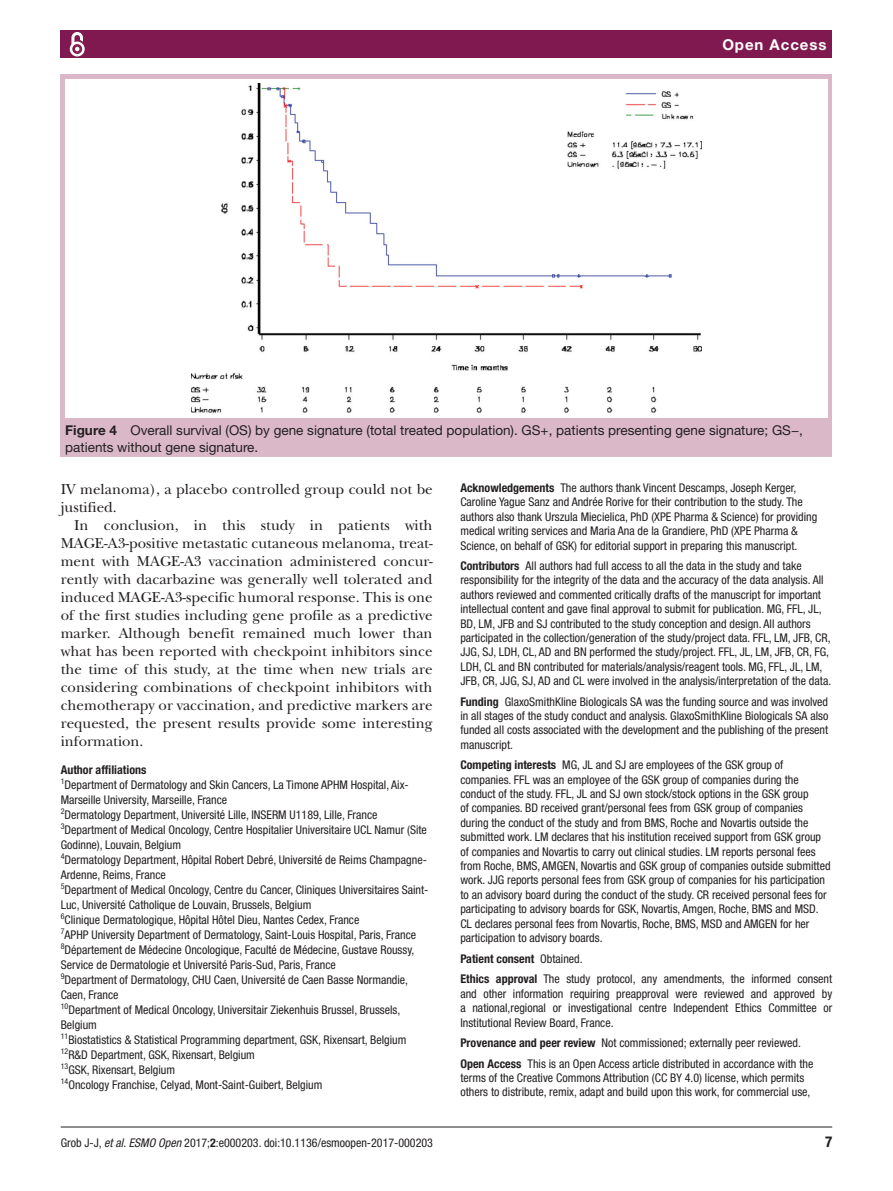
<style>
.page{position:relative;width:893px;height:1191px;background:#fff}
.page>*{position:absolute;margin:0;border:0;box-sizing:border-box;transform-origin:0 0}
.t1{font:15px/18px "New Baskerville";color:#231f20}
.t2{font:700 15px "Helvetica Neue LT Std";letter-spacing:.065em;color:#fff}
.t3{font:700 condensed 15px "Helvetica Neue LT Std";color:#231f20}
.t4{font:13.5px/16.5px "Helvetica Neue LT Std";color:#231f20}
.t5{font:condensed 12px/14.4px "Helvetica Neue LT Std";color:#231f20}
.t6{font:700 condensed 12px "Helvetica Neue LT Std";color:#231f20}
.t7{font:condensed 7.95px "Helvetica Neue LT Std";color:#231f20}
.s1{font-weight:700}
.s2{font-style:italic}
</style>
<div class="page">
<div style="left:61px;top:31px;width:771px;height:27px;background:#80194f"></div>
<svg style="left:69px;top:32px;width:16px;height:25px"></svg>
<div style="left:74px;top:45px;width:7px;height:8px;border:1px solid #80194f;border-radius:50%"></div>
<hr style="left:61px;top:1126px;width:771px;height:1px;background:#231f20">
<div style="left:61px;top:74px;width:771px;height:382px;background:#dab8c8"></div>
<div style="left:65px;top:79px;width:762px;height:338px;background:#fff"></div>
<img style="left:191px;top:83px;width:511px;height:330px">
<p class="t2" style="left:722px;top:35px;width:106px">Open Access</p>
<p class="t4" style="left:65px;top:422px;width:739px"><span class="s1">Figure 4</span> Overall survival (OS) by gene signature (total treated population). GS+, patients presenting gene signature; GS−, patients without gene signature.</p>
<p class="t1" style="left:61px;top:480px;width:373px">IV melanoma), a placebo controlled group could not be justified.</p>
<p class="t1" style="left:61px;top:516px;width:373px;text-align:justify;text-indent:14px">In conclusion, in this study in patients with MAGE-A3-positive metastatic cutaneous melanoma, treat&shy;ment with MAGE-A3 vaccination administered concur&shy;rently with dacarbazine was generally well tolerated and induced MAGE-A3-specific humoral response. This is one of the first studies including gene profile as a predictive marker. Although benefit remained much lower than what has been reported with checkpoint inhibitors since the time of this study, at the time when new trials are considering combinations of checkpoint inhibitors with chemotherapy or vaccination, and predictive markers are requested, the present results provide some interesting information.</p>
<p class="t6" style="left:61px;top:762px;width:87px">Author affiliations</p>
<p class="t7" style="left:61px;top:776px;width:5px">1</p>
<p class="t5" style="left:61px;top:777px;width:369px;line-height:15px;text-indent:4px">Department of Dermatology and Skin Cancers, La Timone APHM Hospital, Aix-Marseille University, Marseille, France<br><sup>2</sup>Dermatology Department, Université Lille, INSERM U1189, Lille, France <sup>3</sup>Department of Medical Oncology, Centre Hospitalier Universitaire UCL Namur (Site Godinne), Louvain, Belgium<br><sup>4</sup>Dermatology Department, Hôpital Robert Debré, Université de Reims Champagne-Ardenne, Reims, France<br><sup>5</sup>Department of Medical Oncology, Centre du Cancer, Cliniques Universitaires Saint-Luc, Université Catholique de Louvain, Brussels, Belgium<br><sup>6</sup>Clinique Dermatologique, Hôpital Hôtel Dieu, Nantes Cedex, France<br><sup>7</sup>APHP University Department of Dermatology, Saint-Louis Hospital, Paris, France <sup>8</sup>Département de Médecine Oncologique, Faculté de Médecine, Gustave Roussy, Service de Dermatologie et Université Paris-Sud, Paris, France<br><sup>9</sup>Department of Dermatology, CHU Caen, Université de Caen Basse Normandie, Caen, France</p>
<p class="t7" style="left:61px;top:1001px;width:9px">10</p>
<p class="t5" style="left:61px;top:1002px;width:341px;line-height:15px;text-indent:8px">Department of Medical Oncology, Universitair Ziekenhuis Brussel, Brussels,<br>Belgium</p>
<p class="t7" style="left:61px;top:1031px;width:9px">11</p>
<p class="t5" style="left:68px;top:1032px;width:340px">Biostatistics &amp; Statistical Programming department, GSK, Rixensart, Belgium</p>
<p class="t7" style="left:61px;top:1046px;width:9px">12</p>
<p class="t5" style="left:68px;top:1047px;width:188px">R&amp;D Department, GSK, Rixensart, Belgium</p>
<p class="t7" style="left:61px;top:1061px;width:9px">13</p>
<p class="t5" style="left:68px;top:1062px;width:108px">GSK, Rixensart, Belgium</p>
<p class="t7" style="left:61px;top:1076px;width:9px">14</p>
<p class="t5" style="left:68px;top:1077px;width:256px">Oncology Franchise, Celyad, Mont-Saint-Guibert, Belgium</p>
<p class="t5" style="left:460px;top:480px;width:358px"><span class="s1">Acknowledgements</span> The authors thank Vincent Descamps, Joseph Kerger, Caroline Yague Sanz and Andrée Rorive for their contribution to the study. The authors also thank Urszula Miecielica, PhD (XPE Pharma &amp; Science) for providing medical writing services and Maria Ana de la Grandiere, PhD (XPE Pharma &amp; Science, on behalf of GSK) for editorial support in preparing this manuscript.</p>
<p class="t5" style="left:460px;top:558px;width:372px"><span class="s1">Contributors</span> All authors had full access to all the data in the study and take responsibility for the integrity of the data and the accuracy of the data analysis. All authors reviewed and commented critically drafts of the manuscript for important intellectual content and gave final approval to submit for publication. MG, FFL, JL, BD, LM, JFB and SJ contributed to the study conception and design. All authors participated in the collection/generation of the study/project data. FFL, LM, JFB, CR, JJG, SJ, LDH, CL, AD and BN performed the study/project. FFL, JL, LM, JFB, CR, FG, LDH, CL and BN contributed for materials/analysis/reagent tools. MG, FFL, JL, LM, JFB, CR, JJG, SJ, AD and CL were involved in the analysis/interpretation of the data.</p>
<p class="t5" style="left:460px;top:694px;width:369px;text-align:justify"><span class="s1">Funding</span> GlaxoSmithKline Biologicals SA was the funding source and was involved in all stages of the study conduct and analysis. GlaxoSmithKline Biologicals SA also funded all costs associated with the development and the publishing of the present manuscript.</p>
<p class="t5" style="left:460px;top:757px;width:372px"><span class="s1">Competing interests</span> MG, JL and SJ are employees of the GSK group of companies. FFL was an employee of the GSK group of companies during the conduct of the study. FFL, JL and SJ own stock/stock options in the GSK group<br>of companies. BD received grant/personal fees from GSK group of companies during the conduct of the study and from BMS, Roche and Novartis outside the submitted work. LM declares that his institution received support from GSK group of companies and Novartis to carry out clinical studies. LM reports personal fees from Roche, BMS, AMGEN, Novartis and GSK group of companies outside submitted work. JJG reports personal fees from GSK group of companies for his participation to an advisory board during the conduct of the study. CR received personal fees for participating to advisory boards for GSK, Novartis, Amgen, Roche, BMS and MSD.<br>CL declares personal fees from Novartis, Roche, BMS, MSD and AMGEN for her participation to advisory boards.</p>
<p class="t5" style="left:460px;top:948px;width:373px;line-height:20.4px"><span class="s1">Patient consent</span> Obtained.<br><span class="s1">Ethics approval</span> The study protocol, any amendments, the informed consent</p>
<p class="t5" style="left:460px;top:986px;width:373px;text-align:justify">and other information requiring preapproval were reviewed and approved by a national,regional or investigational centre Independent Ethics Committee or Institutional Review Board, France.</p>
<p class="t5" style="left:460px;top:1032px;width:354px;line-height:20.4px"><span class="s1">Provenance and peer review</span> Not commissioned; externally peer reviewed.<br><span class="s1">Open Access</span> This is an Open Access article distributed in accordance with the</p>
<p class="t5" style="left:460px;top:1070px;width:352px">terms of the Creative Commons Attribution (CC BY 4.0) license, which permits others to distribute, remix, adapt and build upon this work, for commercial use,</p>
<p class="t5" style="left:61px;top:1135px;width:374px">Grob J-J, <span class="s2">et al</span>. <span class="s2">ESMO Open</span> 2017;<span class="s1">2</span>:e000203. doi:10.1136/esmoopen-2017-000203</p>
<p class="t3" style="left:825px;top:1132px;width:9px">7</p>
</div>
